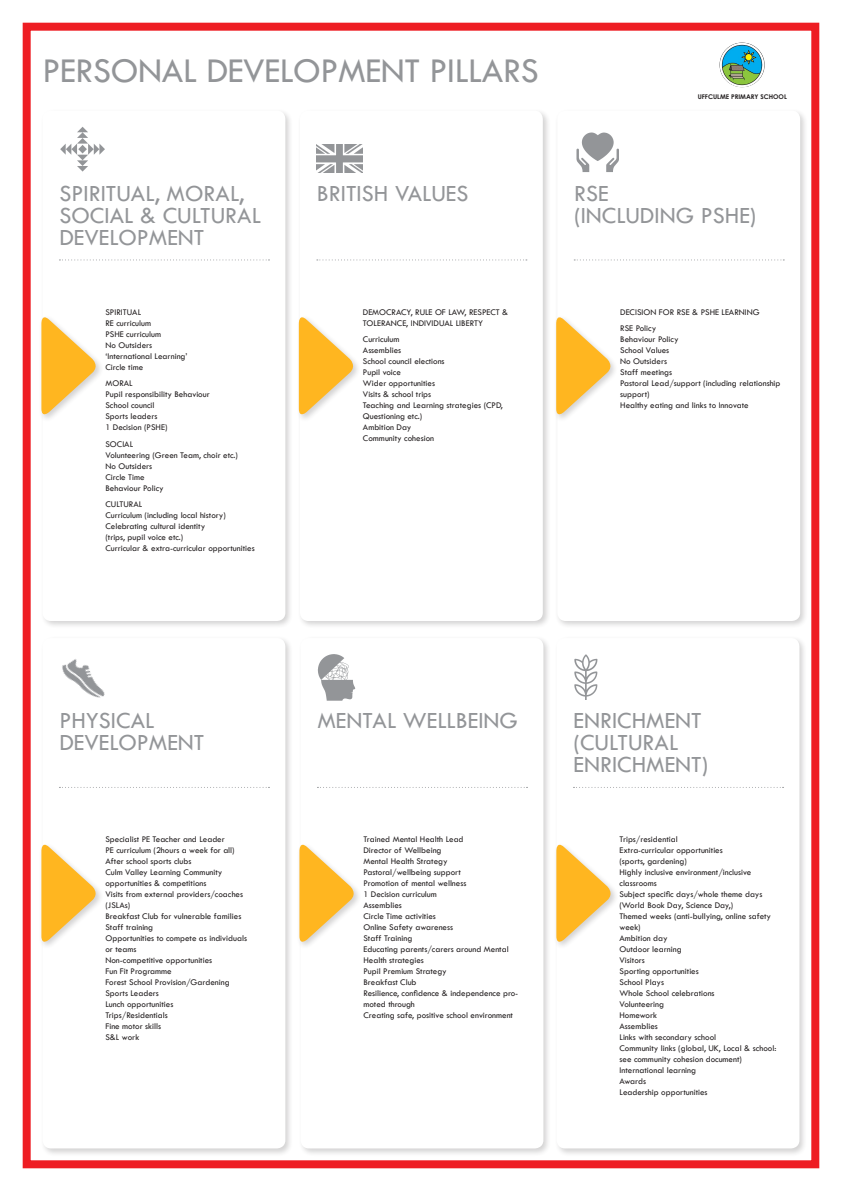
<style>
.page{position:relative;width:842px;height:1191px;background:#fff}
.page>*{position:absolute;margin:0;border:0;box-sizing:border-box;transform-origin:0 0}
.t1{font:36px "Tw Cen";letter-spacing:-.01em;color:#939598}
.t2{font:24px/22px "Tw Cen";color:#939598}
.t3{font:9px/11px "Tw Cen";color:#231f20}
.t4{font:700 6.5px "Century Gothic";color:#231f20}
</style>
<div class="page">
<div style="left:23px;top:23px;width:796px;height:1145px;border:8px solid #ee1d23"></div>
<div style="left:40px;top:108px;width:254px;height:521px;background:#231f20;opacity:.2"></div>
<div style="left:43px;top:111px;width:242px;height:510px;background:#fff;border-radius:9px"></div>
<div style="left:39px;top:315px;width:65px;height:107px;background:#fff"></div>
<svg style="left:41px;top:313px;width:59px;height:106px"></svg>
<svg style="left:59px;top:259px;width:210px;height:1px"></svg>
<img style="left:60px;top:127px;width:45px;height:45px">
<div style="left:555px;top:108px;width:253px;height:521px;background:#231f20;opacity:.2"></div>
<div style="left:557px;top:111px;width:243px;height:510px;background:#fff;border-radius:9px"></div>
<div style="left:553px;top:315px;width:65px;height:107px;background:#fff"></div>
<svg style="left:556px;top:313px;width:59px;height:106px"></svg>
<svg style="left:574px;top:259px;width:210px;height:1px"></svg>
<img style="left:576px;top:133px;width:43px;height:39px">
<div style="left:297px;top:108px;width:254px;height:521px;background:#231f20;opacity:.2"></div>
<div style="left:300px;top:111px;width:243px;height:510px;background:#fff;border-radius:9px"></div>
<div style="left:296px;top:315px;width:65px;height:107px;background:#231f20;opacity:.2"></div>
<svg style="left:299px;top:313px;width:58px;height:106px"></svg>
<svg style="left:317px;top:259px;width:210px;height:1px"></svg>
<img style="left:317px;top:145px;width:46px;height:28px">
<img style="left:719px;top:43px;width:45px;height:44px">
<div style="left:40px;top:635px;width:254px;height:522px;background:#231f20;opacity:.2"></div>
<div style="left:43px;top:638px;width:242px;height:510px;background:#fff;border-radius:9px"></div>
<div style="left:39px;top:842px;width:65px;height:107px;background:#fff"></div>
<svg style="left:41px;top:840px;width:59px;height:106px"></svg>
<svg style="left:59px;top:787px;width:210px;height:1px"></svg>
<img style="left:62px;top:659px;width:43px;height:39px">
<div style="left:554px;top:635px;width:254px;height:522px;background:#231f20;opacity:.2"></div>
<div style="left:557px;top:638px;width:242px;height:510px;background:#fff;border-radius:9px"></div>
<div style="left:554px;top:842px;width:64px;height:107px;background:#fff"></div>
<svg style="left:556px;top:840px;width:59px;height:106px"></svg>
<svg style="left:573px;top:787px;width:210px;height:1px"></svg>
<img style="left:574px;top:654px;width:24px;height:45px">
<div style="left:298px;top:635px;width:254px;height:521px;background:#231f20;opacity:.2"></div>
<div style="left:301px;top:638px;width:242px;height:510px;background:#fff;border-radius:9px"></div>
<div style="left:297px;top:842px;width:65px;height:107px;background:#fff"></div>
<svg style="left:299px;top:840px;width:59px;height:106px"></svg>
<svg style="left:317px;top:787px;width:210px;height:1px"></svg>
<img style="left:317px;top:654px;width:39px;height:46px">
<p class="t1" style="left:43px;top:49px;width:498px">PERSONAL DEVELOPMENT PILLARS</p>
<p class="t2" style="left:59px;top:182px;width:203px">SPIRITUAL, MORAL,<br>SOCIAL &amp; CULTURAL<br>DEVELOPMENT</p>
<p class="t3" style="left:105px;top:306px;width:37px">SPIRITUAL</p>
<p class="t3" style="left:105px;top:317px;width:47px">RE curriculum</p>
<p class="t3" style="left:105px;top:328px;width:57px">PSHE curriculum</p>
<p class="t3" style="left:105px;top:339px;width:48px">No Outsiders</p>
<p class="t3" style="left:105px;top:350px;width:84px">‘International Learning’</p>
<p class="t3" style="left:105px;top:361px;width:39px">Circle time</p>
<p class="t3" style="left:105px;top:378px;width:29px">MORAL</p>
<p class="t3" style="left:105px;top:389px;width:106px">Pupil responsibility Behaviour</p>
<p class="t3" style="left:105px;top:400px;width:50px">School council</p>
<p class="t3" style="left:105px;top:411px;width:53px">Sports leaders</p>
<p class="t3" style="left:105px;top:422px;width:63px">1 Decision (PSHE)</p>
<p class="t3" style="left:105px;top:438px;width:29px">SOCIAL</p>
<p class="t3" style="left:105px;top:449px;width:134px">Volunteering (Green Team, choir etc.)</p>
<p class="t3" style="left:105px;top:460px;width:48px">No Outsiders</p>
<p class="t3" style="left:105px;top:471px;width:41px">Circle Time</p>
<p class="t3" style="left:105px;top:482px;width:60px">Behaviour Policy</p>
<p class="t3" style="left:105px;top:499px;width:38px">CULTURAL</p>
<p class="t3" style="left:105px;top:510px;width:122px">Curriculum (including local history)</p>
<p class="t3" style="left:105px;top:521px;width:101px">Celebrating cultural identity (trips, pupil voice etc.)</p>
<p class="t3" style="left:105px;top:543px;width:151px">Curricular &amp; extra-curricular opportunities</p>
<p class="t2" style="left:317px;top:182px;width:153px">BRITISH VALUES</p>
<p class="t3" style="left:363px;top:306px;width:147px">DEMOCRACY, RULE OF LAW, RESPECT &amp;<br>TOLERANCE, INDIVIDUAL LIBERTY</p>
<p class="t3" style="left:363px;top:334px;width:38px">Curriculum</p>
<p class="t3" style="left:363px;top:345px;width:40px">Assemblies</p>
<p class="t3" style="left:363px;top:356px;width:83px">School council elections</p>
<p class="t3" style="left:363px;top:367px;width:40px">Pupil voice</p>
<p class="t3" style="left:363px;top:378px;width:74px">Wider opportunities</p>
<p class="t3" style="left:363px;top:389px;width:70px">Visits &amp; school trips</p>
<p class="t3" style="left:363px;top:400px;width:141px">Teaching and Learning strategies (CPD,<br>Questioning etc.)</p>
<p class="t3" style="left:363px;top:422px;width:50px">Ambition Day</p>
<p class="t3" style="left:363px;top:433px;width:73px">Community cohesion</p>
<p class="t4" style="left:698px;top:92px;width:91px">UFFCULME PRIMARY SCHOOL</p>
<p class="t2" style="left:574px;top:182px;width:184px">RSE<br>(INCLUDING PSHE)</p>
<p class="t3" style="left:620px;top:306px;width:141px">DECISION FOR RSE &amp; PSHE LEARNING</p>
<p class="t3" style="left:620px;top:323px;width:37px">RSE Policy</p>
<p class="t3" style="left:620px;top:334px;width:60px">Behaviour Policy</p>
<p class="t3" style="left:620px;top:345px;width:50px">School Values</p>
<p class="t3" style="left:620px;top:356px;width:48px">No Outsiders</p>
<p class="t3" style="left:620px;top:367px;width:53px">Staff meetings</p>
<p class="t3" style="left:620px;top:378px;width:162px">Pastoral Lead/support (including relationship support)</p>
<p class="t3" style="left:620px;top:400px;width:130px">Healthy eating and links to Innovate</p>
<p class="t2" style="left:59px;top:709px;width:147px">PHYSICAL<br>DEVELOPMENT</p>
<p class="t3" style="left:105px;top:834px;width:121px">Specialist PE Teacher and Leader</p>
<p class="t3" style="left:105px;top:845px;width:131px">PE curriculum (2hours a week for all)</p>
<p class="t3" style="left:105px;top:856px;width:87px">After school sports clubs</p>
<p class="t3" style="left:105px;top:867px;width:119px">Culm Valley Learning Community opportunities &amp; competitions</p>
<p class="t3" style="left:105px;top:889px;width:139px">Visits from external providers/coaches (JSLAs)</p>
<p class="t3" style="left:105px;top:911px;width:137px">Breakfast Club for vulnerable families</p>
<p class="t3" style="left:105px;top:922px;width:49px">Staff training</p>
<p class="t3" style="left:105px;top:933px;width:143px">Opportunities to compete as individuals or teams</p>
<p class="t3" style="left:105px;top:955px;width:108px">Non-competitive opportunities</p>
<p class="t3" style="left:105px;top:966px;width:68px">Fun Fit Programme</p>
<p class="t3" style="left:105px;top:977px;width:126px">Forest School Provision/Gardening</p>
<p class="t3" style="left:105px;top:988px;width:55px">Sports Leaders</p>
<p class="t3" style="left:105px;top:999px;width:69px">Lunch opportunities</p>
<p class="t3" style="left:105px;top:1010px;width:64px">Trips/Residentials</p>
<p class="t3" style="left:105px;top:1021px;width:57px">Fine motor skills</p>
<p class="t3" style="left:105px;top:1032px;width:35px">S&amp;L work</p>
<p class="t2" style="left:317px;top:709px;width:202px">MENTAL WELLBEING</p>
<p class="t3" style="left:363px;top:834px;width:102px">Trained Mental Health Lead</p>
<p class="t3" style="left:363px;top:845px;width:80px">Director of Wellbeing</p>
<p class="t3" style="left:363px;top:856px;width:86px">Mental Health Strategy</p>
<p class="t3" style="left:363px;top:867px;width:99px">Pastoral/wellbeing support</p>
<p class="t3" style="left:363px;top:878px;width:104px">Promotion of mental wellness</p>
<p class="t3" style="left:363px;top:889px;width:75px">1 Decision curriculum</p>
<p class="t3" style="left:363px;top:900px;width:40px">Assemblies</p>
<p class="t3" style="left:363px;top:911px;width:74px">Circle Time activities</p>
<p class="t3" style="left:363px;top:922px;width:91px">Online Safety awareness</p>
<p class="t3" style="left:363px;top:933px;width:50px">Staff Training</p>
<p class="t3" style="left:363px;top:944px;width:147px">Educating parents/carers around Mental<br>Health strategies</p>
<p class="t3" style="left:363px;top:966px;width:85px">Pupil Premium Strategy</p>
<p class="t3" style="left:363px;top:977px;width:55px">Breakfast Club</p>
<p class="t3" style="left:363px;top:988px;width:156px">Resilience, confidence &amp; independence pro&shy;moted through</p>
<p class="t3" style="left:363px;top:1010px;width:151px">Creating safe, positive school environment</p>
<p class="t2" style="left:573px;top:709px;width:136px">ENRICHMENT (CULTURAL<br>ENRICHMENT)</p>
<p class="t3" style="left:619px;top:834px;width:60px">Trips/residential</p>
<p class="t3" style="left:619px;top:845px;width:105px">Extra-curricular opportunities (sports, gardening)</p>
<p class="t3" style="left:619px;top:867px;width:133px">Highly inclusive environment/inclusive classrooms</p>
<p class="t3" style="left:619px;top:889px;width:144px">Subject specific days/whole theme days (World Book Day, Science Day,)</p>
<p class="t3" style="left:619px;top:911px;width:153px">Themed weeks (anti-bullying, online safety week)</p>
<p class="t3" style="left:619px;top:933px;width:49px">Ambition day</p>
<p class="t3" style="left:619px;top:944px;width:64px">Outdoor learning</p>
<p class="t3" style="left:619px;top:955px;width:27px">Visitors</p>
<p class="t3" style="left:619px;top:966px;width:81px">Sporting opportunities</p>
<p class="t3" style="left:619px;top:977px;width:46px">School Plays</p>
<p class="t3" style="left:619px;top:988px;width:97px">Whole School celebrations</p>
<p class="t3" style="left:619px;top:999px;width:46px">Volunteering</p>
<p class="t3" style="left:619px;top:1010px;width:39px">Homework</p>
<p class="t3" style="left:619px;top:1021px;width:40px">Assemblies</p>
<p class="t3" style="left:619px;top:1032px;width:98px">Links with secondary school</p>
<p class="t3" style="left:619px;top:1043px;width:158px">Community links (global, UK, Local &amp; school: see community cohesion document)</p>
<p class="t3" style="left:619px;top:1065px;width:78px">International learning</p>
<p class="t3" style="left:619px;top:1076px;width:28px">Awards</p>
<p class="t3" style="left:619px;top:1087px;width:90px">Leadership opportunities</p>
</div>
